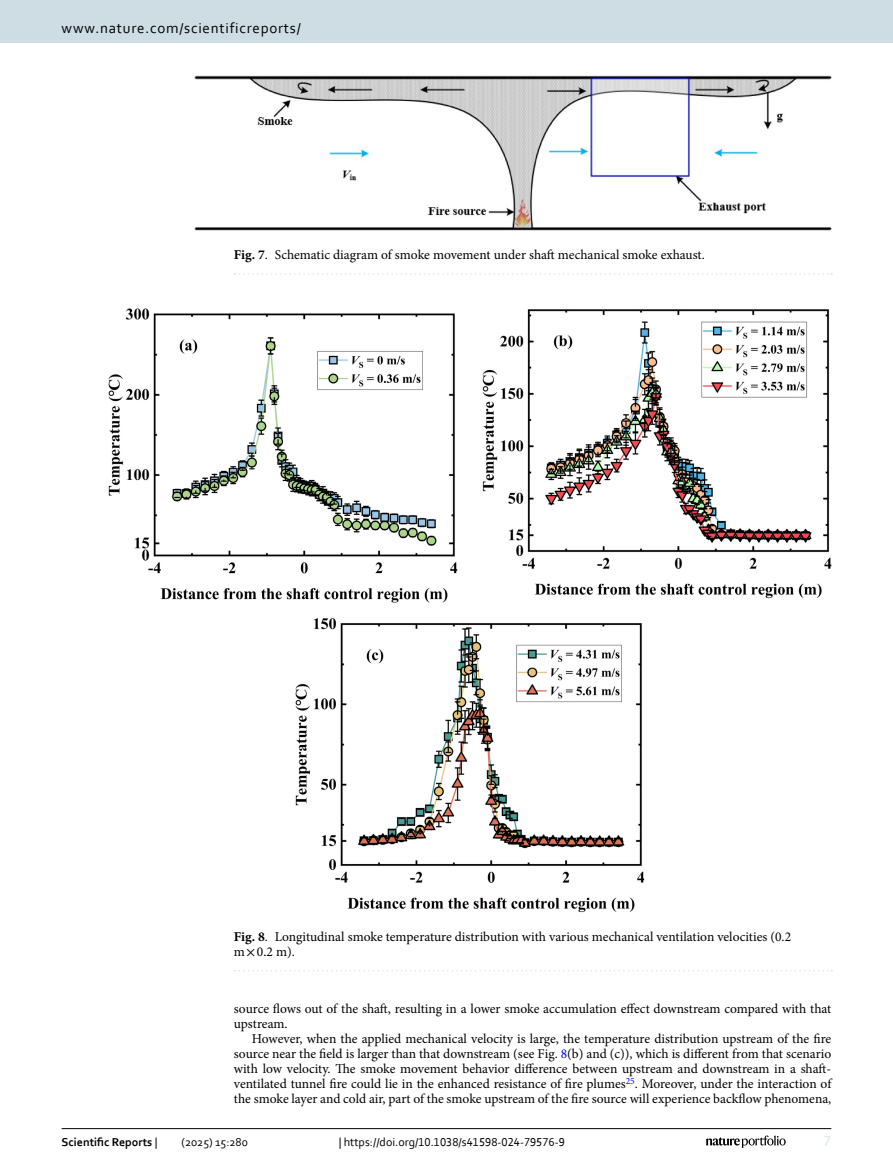
<style>
.page{position:relative;width:893px;height:1174px;background:#fff}
.page>*{position:absolute;margin:0;border:0;box-sizing:border-box;transform-origin:0 0}
.t1{font:15px "Corbel";letter-spacing:.05em;color:#000}
.t2{font:15px "Corbel";color:#d9e4eb}
.Body_Text_Indent{font:13.5px/15px "Minion Pro";color:#000}
.Figure_Caption{font:13.5px/15px "Minion Pro";letter-spacing:-.005em;color:#000}
.t3{font:12px "Corbel";color:#000}
.t4{font:700 12px "Corbel";color:#000}
.s1{font-weight:700}
.s2{font-family:"STIX"}
.s3{color:#00f}
.s4{font-weight:400}
</style>
<div class="page">
<img style="left:109px;top:308px;width:722px;height:604px">
<svg style="left:235px;top:970px;width:597px;height:1px"></svg>
<img style="left:194px;top:76px;width:637px;height:155px">
<svg style="left:235px;top:273px;width:597px;height:2px"></svg>
<hr style="left:62px;top:1128px;width:769px;height:1px;background:#000">
<svg style="left:706px;top:1135px;width:80px;height:12px"></svg>
<div style="left:0;top:0;width:893px;height:43px;background:#cedde4"></div>
<p class="t1" style="left:62px;top:18px;width:241px">www.nature.com/scientificreports/</p>
<p class="Figure_Caption" style="left:234px;top:247px;width:472px"><span class="s1">Fig. 7</span>. Schematic diagram of smoke movement under shaft mechanical smoke exhaust.</p>
<p class="Figure_Caption" style="left:234px;top:928px;width:559px"><span class="s1">Fig. 8</span>. Longitudinal smoke temperature distribution with various mechanical ventilation velocities (0.2 m<span class="s2">×</span>0.2 m).</p>
<p class="Body_Text_Indent" style="left:234px;top:1001px;width:599px">source flows out of the shaft, resulting in a lower smoke accumulation effect downstream compared with that upstream.</p>
<p class="Body_Text_Indent" style="left:234px;top:1031px;width:599px;text-align:justify;text-indent:18px">However, when the applied mechanical velocity is large, the temperature distribution upstream of the fire source near the field is larger than that downstream (see Fig. <span class="s3">8</span>(b) and (c)), which is different from that scenario with low velocity. The smoke movement behavior difference between upstream and downstream in a shaft&shy;ventilated tunnel fire could lie in the enhanced resistance of fire plumes<sup>25</sup>. Moreover, under the interaction of the smoke layer and cold air, part of the smoke upstream of the fire source will experience backflow phenomena,</p>
<p class="t4" style="left:62px;top:1134px;width:97px">Scientific Reports <span class="s4">|</span></p>
<p class="t3" style="left:181px;top:1134px;width:68px">(2025) 15:280</p>
<p class="t3" style="left:339px;top:1134px;width:228px">| https://doi.org/10.1038/s41598-024-79576-9</p>
<p class="t2" style="left:824px;top:1132px;width:9px">7</p>
</div>
